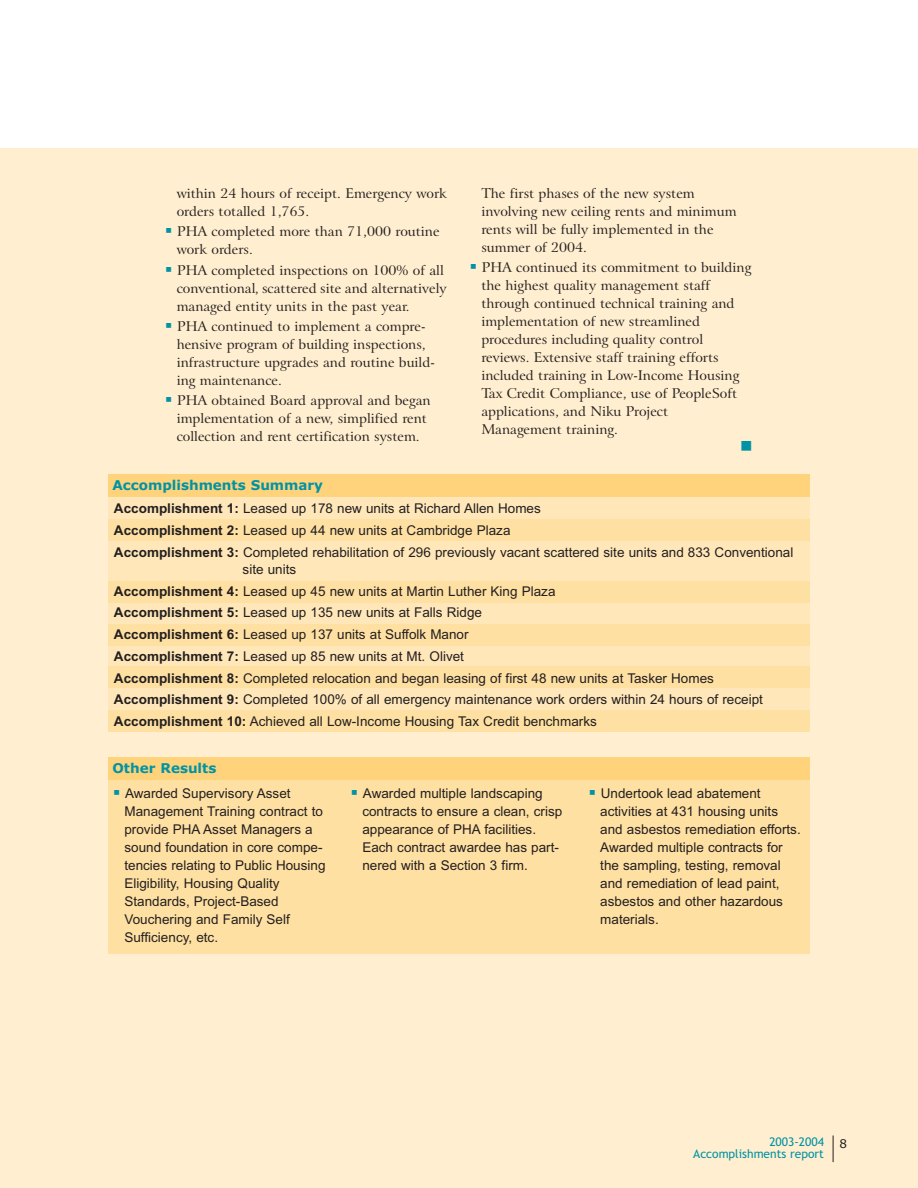
<style>
.page{position:relative;width:918px;height:1188px;background:#fff}
.page>*{position:absolute;margin:0;border:0;box-sizing:border-box;transform-origin:0 0}
.t1{font:13.5px/18px "Arial";color:#231f1f}
.t2{font:13.5px/18px "Arrus BT";color:#231f1f}
.t3{font:700 13.5px "Verdana";color:#0093a4}
.t4{font:12px "Trebuchet MS";color:#0093a4}
.t5{font:12px "Verdana";color:#231f1f}
.t6{font:10.5px "Zapf Dingbats IT Cby BT";color:#0093a4}
.s1{font-weight:700}
</style>
<div class="page">
<div style="left:0;top:148px;width:918px;height:1040px;background:#ffeecf"></div>
<div style="left:108px;top:497px;width:702px;height:234px;background:#ffe7b9"></div>
<div style="left:108px;top:520px;width:702px;height:21px;background:#ffe0a3"></div>
<div style="left:108px;top:581px;width:702px;height:21px;background:#ffe0a3"></div>
<div style="left:108px;top:625px;width:702px;height:21px;background:#ffe0a3"></div>
<div style="left:108px;top:667px;width:702px;height:21px;background:#ffe0a3"></div>
<div style="left:108px;top:710px;width:702px;height:21px;background:#ffe0a3"></div>
<svg style="left:833px;top:1136px;width:1px;height:26px"></svg>
<div style="left:108px;top:774px;width:702px;height:179px;background:#ffe0a3"></div>
<div style="left:108px;top:758px;width:702px;height:22px;background:#ffd27c"></div>
<div style="left:108px;top:475px;width:702px;height:22px;background:#ffd27c"></div>
<p class="t2" style="left:177px;top:186px;width:272px">within 24 hours of receipt. Emergency work orders totalled 1,765.</p>
<p class="t2" style="left:177px;top:224px;width:264px;text-indent:-10px"><sup>■</sup> PHA completed more than 71,000 routine work orders.</p>
<p class="t2" style="left:177px;top:263px;width:272px;text-indent:-10px"><sup>■</sup> PHA completed inspections on 100% of all conventional, scattered site and alternatively managed entity units in the past year.</p>
<p class="t2" style="left:177px;top:319px;width:260px;text-indent:-10px"><sup>■</sup> PHA continued to implement a compre&shy;hensive program of building inspections, infrastructure upgrades and routine build&shy;ing maintenance.</p>
<p class="t2" style="left:166px;top:393px;width:266px;text-align:center"><sup>■</sup> PHA obtained Board approval and began implementation of a new, simplified rent collection and rent certification system.</p>
<p class="t3" style="left:112px;top:479px;width:212px">Accomplishments Summary</p>
<p class="t2" style="left:481px;top:186px;width:257px">The first phases of the new system involving new ceiling rents and minimum rents will be fully implemented in the summer of 2004.</p>
<p class="t2" style="left:481px;top:260px;width:272px;text-indent:-10px"><sup>■</sup> PHA continued its commitment to building the highest quality management staff through continued technical training and implementation of new streamlined procedures including quality control reviews. Extensive staff training efforts included training in Low-Income Housing Tax Credit Compliance, use of PeopleSoft applications, and Niku Project Management training.</p>
<p class="t6" style="left:741px;top:441px;width:12px">■</p>
<p class="t1" style="left:114px;top:499px;width:681px;line-height:21.8px"><span class="s1">Accomplishment 1:</span> Leased up 178 new units at Richard Allen Homes<br><span class="s1">Accomplishment 2:</span> Leased up 44 new units at Cambridge Plaza<br><span class="s1">Accomplishment 3:</span> Completed rehabilitation of 296 previously vacant scattered site units and 833 Conventional</p>
<p class="t1" style="left:114px;top:560px;width:650px;line-height:21.8px;text-indent:129px">site units<br><span class="s1">Accomplishment 4:</span> Leased up 45 new units at Martin Luther King Plaza<br><span class="s1">Accomplishment 5:</span> Leased up 135 new units at Falls Ridge<br><span class="s1">Accomplishment 6:</span> Leased up 137 units at Suffolk Manor<br><span class="s1">Accomplishment 7:</span> Leased up 85 new units at Mt. Olivet<br><span class="s1">Accomplishment 8:</span> Completed relocation and began leasing of first 48 new units at Tasker Homes <span class="s1">Accomplishment 9:</span> Completed 100% of all emergency maintenance work orders within 24 hours of receipt <span class="s1">Accomplishment 10:</span> Achieved all Low-Income Housing Tax Credit benchmarks</p>
<p class="t3" style="left:112px;top:762px;width:105px">Other Results</p>
<p class="t1" style="left:124px;top:786px;width:203px;text-indent:-10px"><sup>■</sup> Awarded Supervisory Asset<br>Management Training contract to provide PHA Asset Managers a sound foundation in core compe&shy;tencies relating to Public Housing<br>Eligibility, Housing Quality<br>Standards, Project-Based<br>Vouchering and Family Self<br>Sufficiency, etc.</p>
<p class="t1" style="left:362px;top:786px;width:201px;text-indent:-10px"><sup>■</sup> Awarded multiple landscaping contracts to ensure a clean, crisp appearance of PHA facilities.<br>Each contract awardee has part&shy;nered with a Section 3 firm.</p>
<p class="t1" style="left:600px;top:786px;width:202px;text-indent:-10px"><sup>■</sup> Undertook lead abatement activities at 431 housing units and asbestos remediation efforts.<br>Awarded multiple contracts for the sampling, testing, removal and remediation of lead paint, asbestos and other hazardous materials.</p>
<p class="t4" style="left:769px;top:1137px;width:56px">2003-2004</p>
<p class="t5" style="left:840px;top:1139px;width:9px">8</p>
<p class="t4" style="left:693px;top:1149px;width:132px">Accomplishments report</p>
</div>
